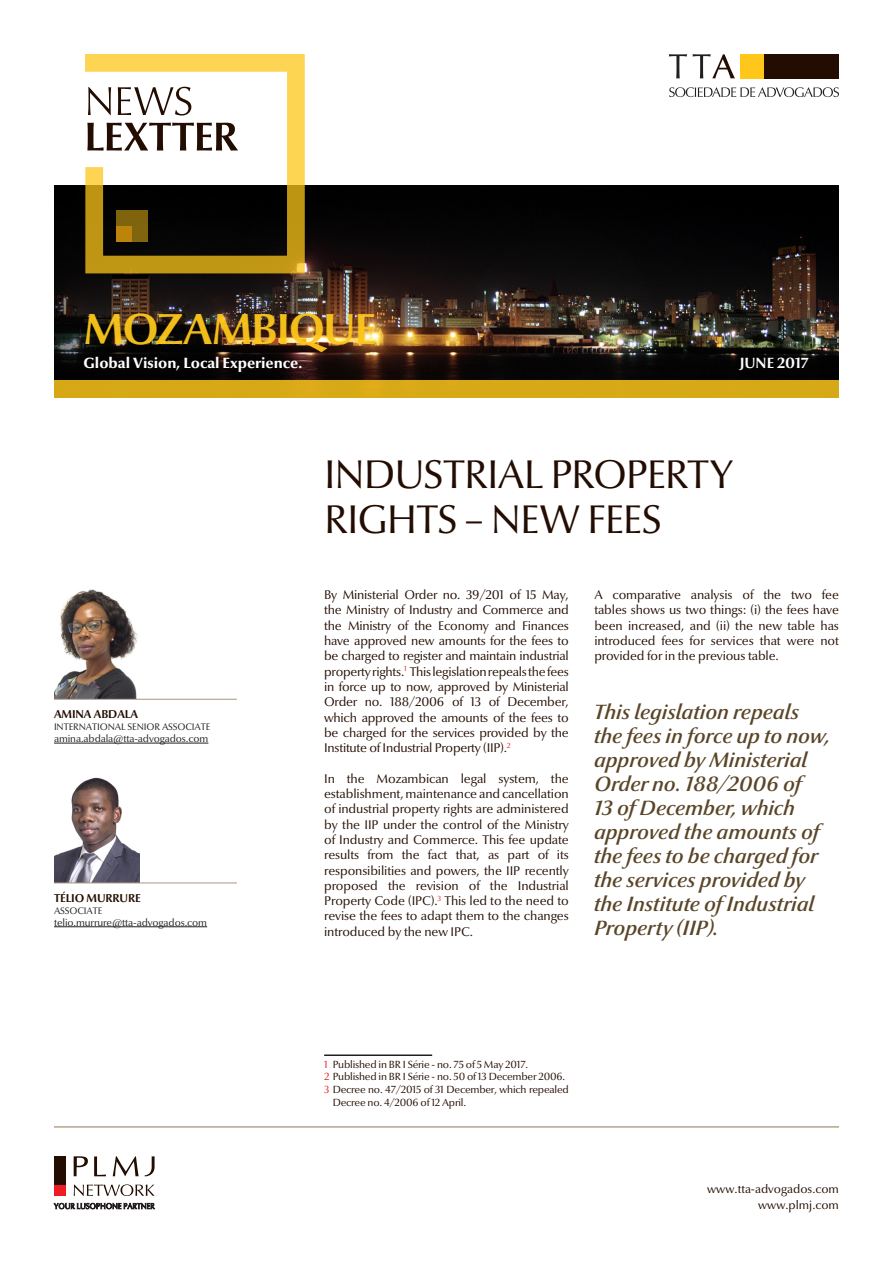
<style>
.page{position:relative;width:893px;height:1263px;background:#fff}
.page>*{position:absolute;margin:0;border:0;box-sizing:border-box;transform-origin:0 0}
.t1{font:700 43.95px "Optima Nova LT";letter-spacing:-.035em;color:#fdc71a}
.t2{font:40.5px/45px "Optima Nova LT";letter-spacing:-.025em;color:#230d02}
.t3{font:italic 600 21px/24px "Optima Nova LT";color:#5a4527}
.t4{font:800 15px "Optima Nova LT";color:#fff}
.t5{font:700 15px "Optima Nova LT";color:#fff}
.Corpo{font:12.75px/15.3px "Optima Nova LT";letter-spacing:-.01em;color:#230d02;text-align:justify}
.t6{font:12px "Optima Nova LT";color:#230d02}
.t7{font:700 11.55px "Optima Nova LT";letter-spacing:-.01em;color:#230d02}
.Corpo-2{font:10.5px/12.6px "Optima Nova LT";letter-spacing:-.02em;color:#230d02}
.t8{font:10.2px "Optima Nova LT";letter-spacing:-.01em;color:#231f20}
.t9{font:9.6px "Optima Nova LT";letter-spacing:-.01em;color:#231f20}
.s1{color:#ee1d23}
</style>
<div class="page">
<img style="left:54px;top:185px;width:785px;height:196px">
<div style="left:54px;top:381px;width:785px;height:17px;background:#d7a916"></div>
<hr style="left:54px;top:1126px;width:785px;height:2px;background:#b4a38e">
<svg style="left:84px;top:54px;width:222px;height:221px"></svg>
<div style="left:116px;top:226px;width:16px;height:15px;background:#bd840a"></div>
<div style="left:764px;top:54px;width:74px;height:24px;background:#230d02"></div>
<div style="left:740px;top:54px;width:24px;height:24px;background:#fec719"></div>
<svg style="left:669px;top:87px;width:170px;height:10px"></svg>
<svg style="left:669px;top:54px;width:66px;height:24px"></svg>
<svg style="left:87px;top:123px;width:151px;height:28px"></svg>
<svg style="left:88px;top:87px;width:103px;height:28px"></svg>
<hr style="left:324px;top:1054px;width:108px;height:2px;background:#231f20">
<svg style="left:54px;top:1203px;width:101px;height:6px"></svg>
<div style="left:54px;top:1185px;width:12px;height:11px;background:#ee1d23"></div>
<div style="left:54px;top:1156px;width:12px;height:29px;background:#230d02"></div>
<svg style="left:74px;top:1156px;width:81px;height:20px"></svg>
<svg style="left:74px;top:1184px;width:81px;height:12px"></svg>
<img style="left:54px;top:777px;width:85px;height:105px">
<hr style="left:54px;top:883px;width:183px;height:1px;background:#a99781">
<hr style="left:54px;top:926px;width:153px;height:1px;background:#231f20">
<img style="left:54px;top:589px;width:85px;height:110px">
<hr style="left:54px;top:699px;width:183px;height:1px;background:#a99781">
<hr style="left:54px;top:743px;width:154px;height:1px;background:#231f20">
<h1 class="t1" style="left:84px;top:303px;width:294px">MOZAMBIQUE</h1>
<p class="t4" style="left:84px;top:354px;width:220px">Global Vision, Local Experience.</p>
<p class="t5" style="left:740px;top:354px;width:71px">JUNE 2017</p>
<p class="t7" style="left:54px;top:707px;width:86px">AMINA ABDALA</p>
<p class="t9" style="left:54px;top:721px;width:158px">INTERNATIONAL SENIOR ASSOCIATE</p>
<p class="t8" style="left:54px;top:733px;width:156px">amina.abdala@tta-advogados.com</p>
<p class="t7" style="left:54px;top:891px;width:88px">TÉLIO MURRURE</p>
<p class="t9" style="left:54px;top:905px;width:50px">ASSOCIATE</p>
<p class="t8" style="left:54px;top:916px;width:155px">telio.murrure@tta-advogados.com</p>
<p class="t2" style="left:324px;top:453px;width:411px">INDUSTRIAL PROPERTY<br>RIGHTS – NEW FEES</p>
<p class="Corpo" style="left:324px;top:587px;width:246px">By Ministerial Order no. 39/201 of 15 May, the Ministry of Industry and Commerce and the Ministry of the Economy and Finances have approved new amounts for the fees to be charged to register and maintain industrial property rights.<sup>1</sup> This legislation repeals the fees in force up to now, approved by Ministerial Order no. 188/2006 of 13 of December, which approved the amounts of the fees to be charged for the services provided by the Institute of Industrial Property (IIP).<sup>2</sup></p>
<p class="Corpo" style="left:324px;top:771px;width:246px">In the Mozambican legal system, the establishment, maintenance and cancellation of industrial property rights are administered by the IIP under the control of the Ministry of Industry and Commerce. This fee update results from the fact that, as part of its responsibilities and powers, the IIP recently proposed the revision of the Industrial Property Code (IPC).<sup>3</sup> This led to the need to revise the fees to adapt them to the changes introduced by the new IPC.</p>
<p class="Corpo" style="left:594px;top:587px;width:246px">A comparative analysis of the two fee tables shows us two things: (i) the fees have been increased, and (ii) the new table has introduced fees for services that were not provided for in the previous table.</p>
<p class="t3" style="left:594px;top:700px;width:238px">This legislation repeals the fees in force up to now, approved by Ministerial<br>Order no. 188/2006 of<br>13 of December, which approved the amounts of the fees to be charged for the services provided by the Institute of Industrial<br>Property (IIP).</p>
<p class="Corpo-2" style="left:324px;top:1058px;width:206px"><span class="s1">1</span> Published in BR I Série - no. 75 of 5 May 2017.</p>
<p class="Corpo-2" style="left:324px;top:1071px;width:243px"><span class="s1">2</span> Published in BR I Série - no. 50 of 13 December 2006.</p>
<p class="Corpo-2" style="left:333px;top:1083px;width:238px;text-indent:-9px"><span class="s1">3</span> Decree no. 47/2015 of 31 December, which repealed<br>Decree no. 4/2006 of 12 April.</p>
<p class="t6" style="left:707px;top:1182px;width:133px">www.tta-advogados.com</p>
<p class="t6" style="left:758px;top:1198px;width:82px">www.plmj.com</p>
</div>
